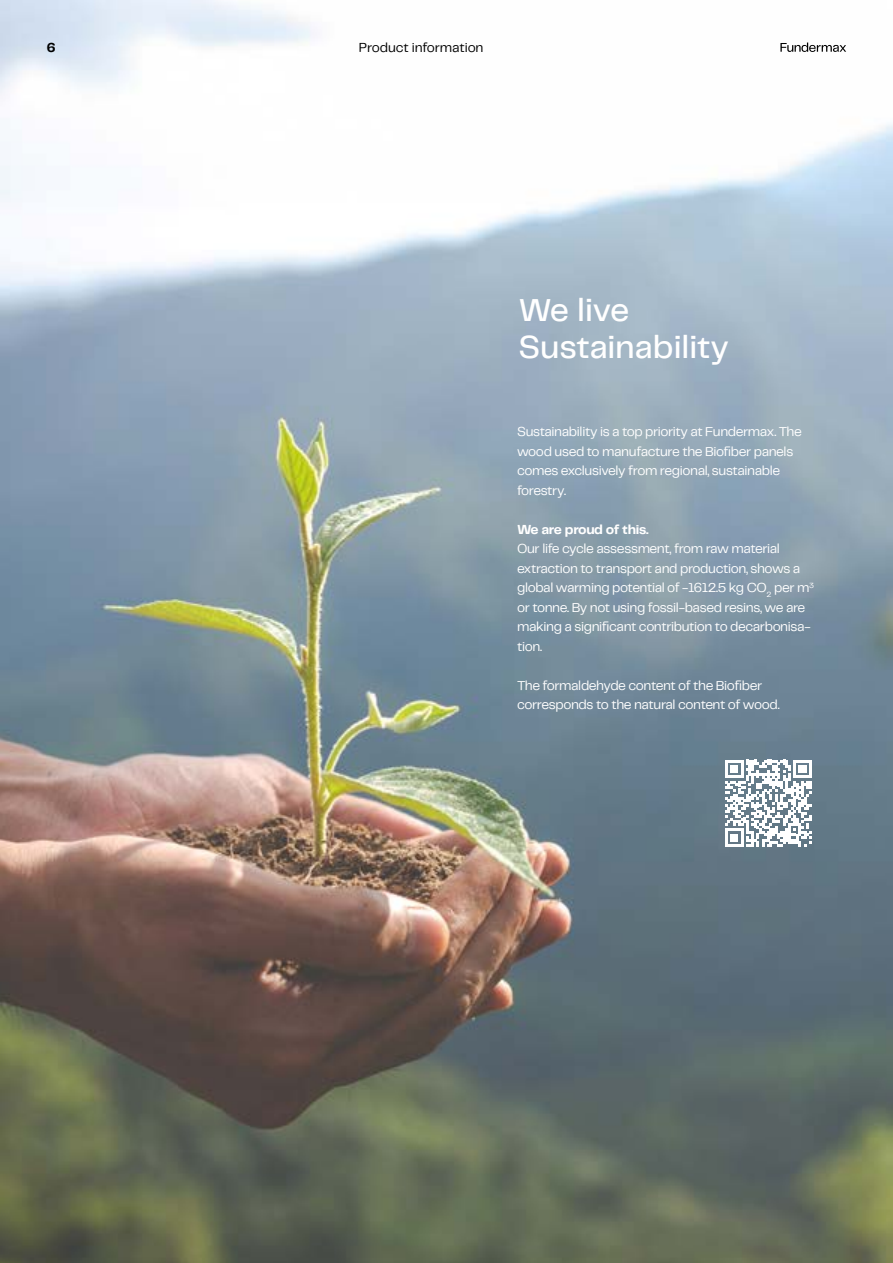
<style>
.page{position:relative;width:893px;height:1263px;background:#fff}
.page>*{position:absolute;margin:0;border:0;box-sizing:border-box;transform-origin:0 0}
.t1{font:500 33px/37.5px "Telegraf";letter-spacing:-.005em;color:#fff}
.t2{font:13.5px/19.5px "Telegraf";letter-spacing:-.03em;color:#fff}
.t3{font:13.5px "Telegraf";letter-spacing:-.01em;color:#000}
.t4{font:700 13.5px "Telegraf";letter-spacing:-.03em;color:#fff}
.t5{font:700 13.5px "Telegraf";color:#000}
</style>
<div class="page">
<img style="left:0;top:0;width:893px;height:1263px">
<svg style="left:725px;top:760px;width:87px;height:87px"></svg>
<svg style="left:780px;top:43px;width:66px;height:9px"></svg>
<p class="t5" style="left:47px;top:38px;width:10px">6</p>
<p class="t3" style="left:359px;top:38px;width:126px">Product information</p>
<h1 class="t1" style="left:518px;top:290px;width:212px">We live<br>Sustainability</h1>
<p class="t2" style="left:517px;top:421px;width:286px">Sustainability is a top priority at Fundermax. The wood used to manufacture the Biofiber panels comes exclusively from regional, sustainable forestry.</p>
<p class="t4" style="left:517px;top:520px;width:133px">We are proud of this.</p>
<p class="t2" style="left:517px;top:538px;width:298px">Our life cycle assessment, from raw material extraction to transport and production, shows a global warming potential of -1612.5 kg CO<sub>2</sub> per m<sup>3 </sup>or tonne. By not using fossil-based resins, we are making a significant contribution to decarbonisa&shy;tion.</p>
<p class="t2" style="left:517px;top:675px;width:264px">The formaldehyde content of the Biofiber corresponds to the natural content of wood.</p>
</div>
